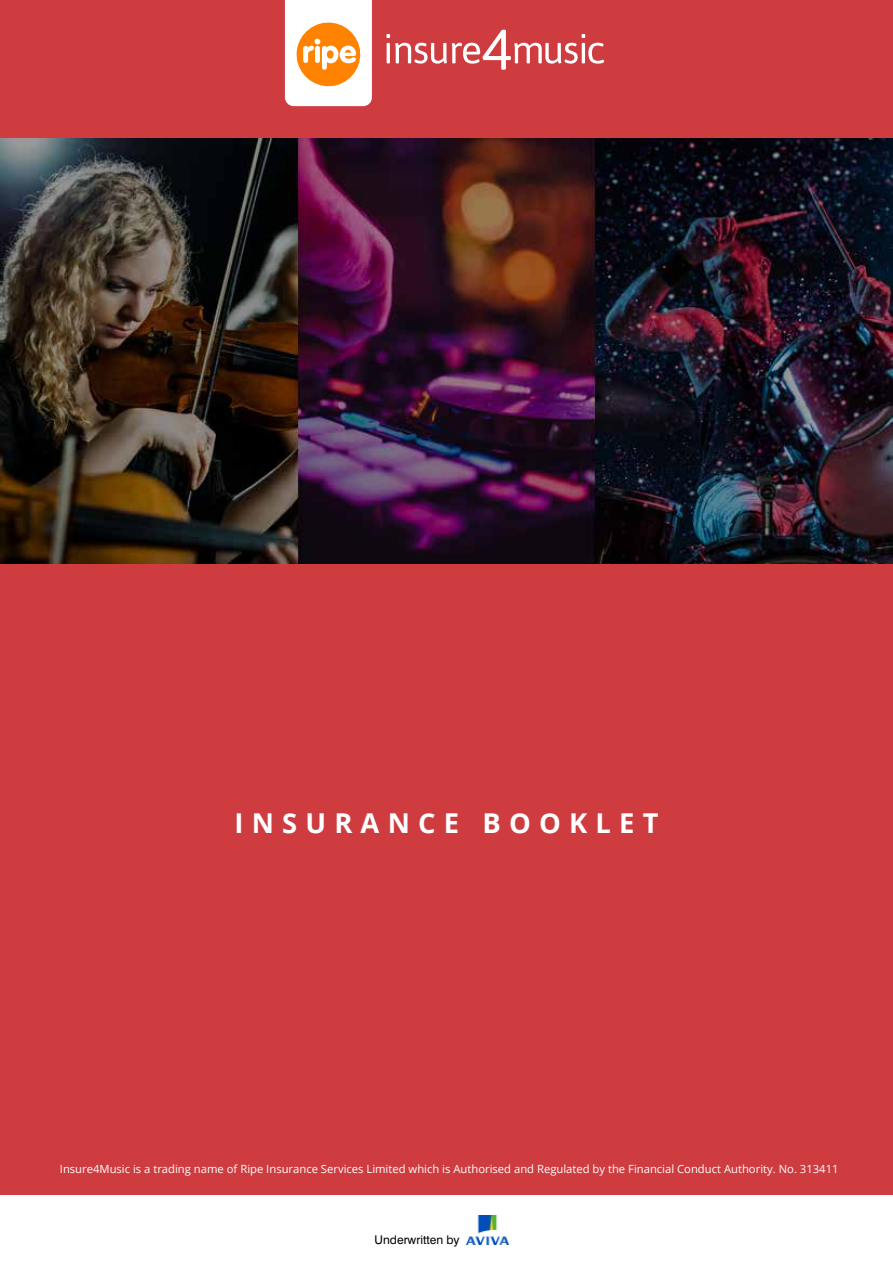
<style>
.page{position:relative;width:893px;height:1263px;background:#ce3c40}
.page>*{position:absolute;margin:0;border:0;box-sizing:border-box;transform-origin:0 0}
.t1{font:700 27.3px "Open Sans";letter-spacing:.3em;color:#fff}
.t2{font:12px "Swiss 721 BT";color:#000}
.t3{font:11.25px "Open Sans";color:#fff}
</style>
<div class="page">
<svg style="left:386px;top:30px;width:218px;height:40px"></svg>
<svg style="left:285px;top:0;width:87px;height:106px;background:#fedcb8"></svg>
<div style="left:0;top:1196px;width:893px;height:67px;background:#fff"></div>
<img style="left:466px;top:1215px;width:43px;height:30px">
<img style="left:0;top:139px;width:893px;height:424px">
<h1 class="t1" style="left:234px;top:804px;width:426px">INSURANCE BOOKLET</h1>
<p class="t3" style="left:60px;top:1161px;width:780px">Insure4Music is a trading name of Ripe Insurance Services Limited which is Authorised and Regulated by the Financial Conduct Authority. No. 313411</p>
<p class="t2" style="left:375px;top:1232px;width:87px">Underwritten by</p>
</div>
